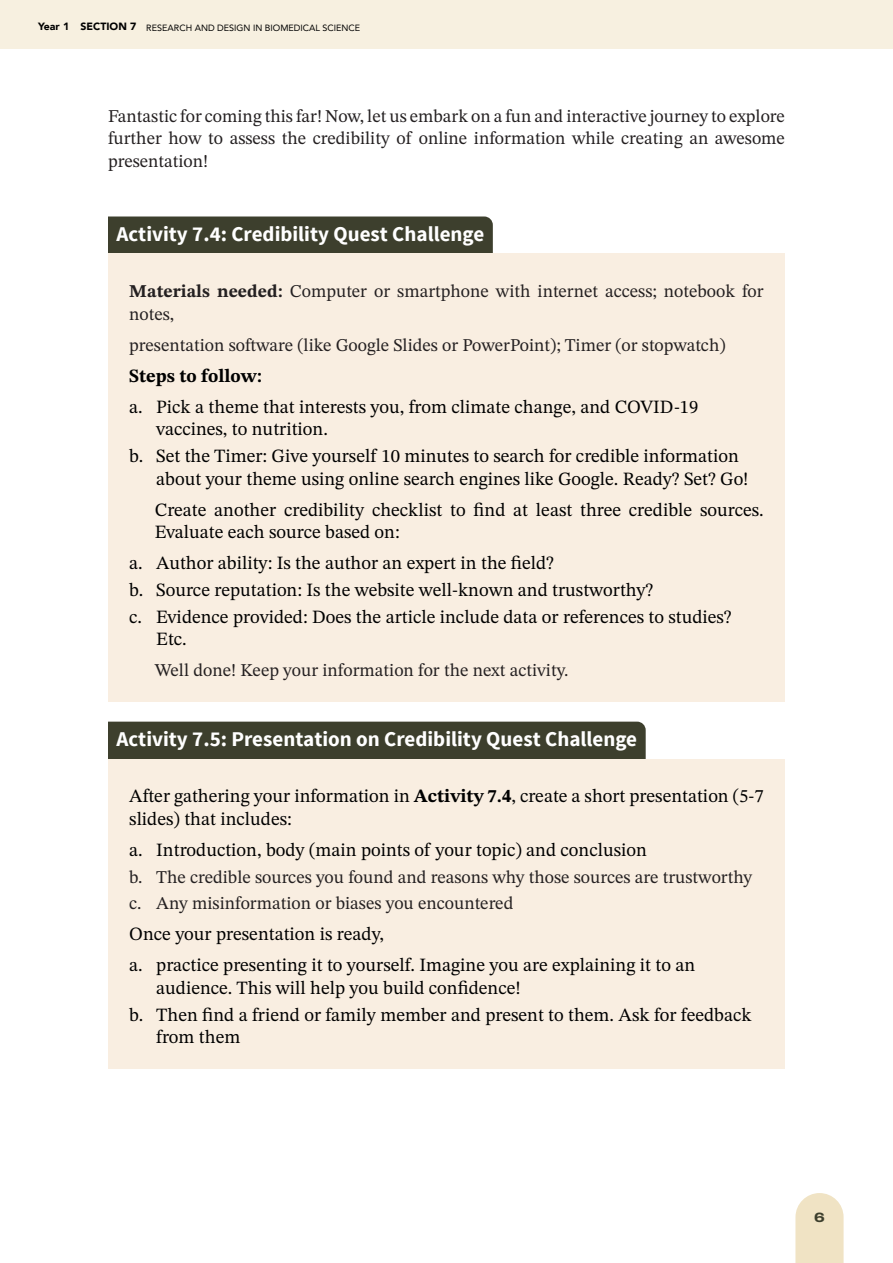
<style>
.page{position:relative;width:893px;height:1263px;background:#fff}
.page>*{position:absolute;margin:0;border:0;box-sizing:border-box;transform-origin:0 0}
.t1{font:700 21px "Source Sans Pro";color:#fff}
.t2{font:18.75px/22.5px "STIX Two Text";color:#000}
.t3{font:700 18.75px "STIX Two Text";color:#000}
.t4{font:18px/22.5px "STIX Two Text";color:#242021}
.t5{font:800 13.5px "Archivo Expanded";color:#3d3f2d}
.t6{font:9px "Avenir LT Std";color:#000}
.s1{font-family:"Avenir";font-weight:900;font-size:10.5px}
.s2{font-weight:700}
</style>
<div class="page">
<div style="left:0;top:0;width:893px;height:49px;background:#f7f0e0"></div>
<svg style="left:795px;top:1193px;width:49px;height:70px;background:#f1e5c9"></svg>
<div style="left:108px;top:216px;width:385px;height:37px;background:#3d3f2d"></div>
<div style="left:108px;top:253px;width:677px;height:92px;background:#f9eee1"></div>
<div style="left:108px;top:338px;width:677px;height:69px;background:#f9eee1"></div>
<div style="left:108px;top:369px;width:677px;height:92px;background:#f9eee1"></div>
<div style="left:108px;top:418px;width:677px;height:92px;background:#f9eee1"></div>
<div style="left:108px;top:472px;width:677px;height:92px;background:#f9eee1"></div>
<div style="left:108px;top:552px;width:677px;height:69px;background:#f9eee1"></div>
<div style="left:108px;top:579px;width:677px;height:92px;background:#f9eee1"></div>
<div style="left:108px;top:632px;width:677px;height:70px;background:#f9eee1"></div>
<div style="left:108px;top:722px;width:538px;height:37px;background:#3d3f2d"></div>
<div style="left:108px;top:759px;width:677px;height:92px;background:#f9eee1"></div>
<div style="left:108px;top:839px;width:677px;height:69px;background:#f9eee1"></div>
<div style="left:108px;top:897px;width:677px;height:69px;background:#f9eee1"></div>
<div style="left:108px;top:928px;width:677px;height:92px;background:#f9eee1"></div>
<div style="left:108px;top:977px;width:677px;height:92px;background:#f9eee1"></div>
<p class="t6" style="left:38px;top:22px;width:324px"><span class="s1">Year 1 SECTION 7</span> RESEARCH AND DESIGN IN BIOMEDICAL SCIENCE</p>
<p class="t4" style="left:108px;top:104px;width:678px;text-align:justify">Fantastic for coming this far! Now, let us embark on a fun and interactive journey to explore further how to assess the credibility of online information while creating an awesome presentation!</p>
<p class="t1" style="left:117px;top:220px;width:369px">Activity 7.4: Credibility Quest Challenge</p>
<p class="t4" style="left:129px;top:280px;width:636px"><span class="s2">Materials needed:</span> Computer or smartphone with internet access; notebook for notes,</p>
<p class="t4" style="left:129px;top:333px;width:598px">presentation software (like Google Slides or PowerPoint); Timer (or stopwatch)</p>
<p class="t3" style="left:129px;top:362px;width:134px">Steps to follow:</p>
<p class="t2" style="left:156px;top:395px;width:544px;text-indent:-27px">a. Pick a theme that interests you, from climate change, and COVID-19 vaccines, to nutrition.</p>
<p class="t2" style="left:156px;top:444px;width:594px;text-indent:-27px">b. Set the Timer: Give yourself 10 minutes to search for credible information about your theme using online search engines like Google. Ready? Set? Go!</p>
<p class="t2" style="left:155px;top:498px;width:610px">Create another credibility checklist to find at least three credible sources.<br>Evaluate each source based on:</p>
<p class="t2" style="left:129px;top:549px;width:604px;line-height:26.7px">a. Author ability: Is the author an expert in the field?<br>b. Source reputation: Is the website well-known and trustworthy?<br>c. Evidence provided: Does the article include data or references to studies?</p>
<p class="t2" style="left:156px;top:627px;width:32px">Etc.</p>
<p class="t4" style="left:155px;top:659px;width:415px">Well done! Keep your information for the next activity.</p>
<p class="t1" style="left:117px;top:725px;width:522px">Activity 7.5: Presentation on Credibility Quest Challenge</p>
<p class="t2" style="left:129px;top:785px;width:636px">After gathering your information in <span class="s2">Activity 7.4</span>, create a short presentation (5-7 slides) that includes:</p>
<p class="t2" style="left:129px;top:838px;width:519px">a. Introduction, body (main points of your topic) and conclusion</p>
<p class="t4" style="left:129px;top:863px;width:624px;line-height:26.7px">b. The credible sources you found and reasons why those sources are trustworthy c. Any misinformation or biases you encountered</p>
<p class="t2" style="left:129px;top:918px;width:567px;line-height:31px">Once your presentation is ready,<br>a. practice presenting it to yourself. Imagine you are explaining it to an</p>
<p class="t2" style="left:129px;top:974px;width:624px;line-height:26.7px;text-indent:27px">audience. This will help you build confidence!<br>b. Then find a friend or family member and present to them. Ask for feedback</p>
<p class="t2" style="left:156px;top:1026px;width:86px">from them</p>
<p class="t5" style="left:814px;top:1207px;width:12px">6</p>
</div>
